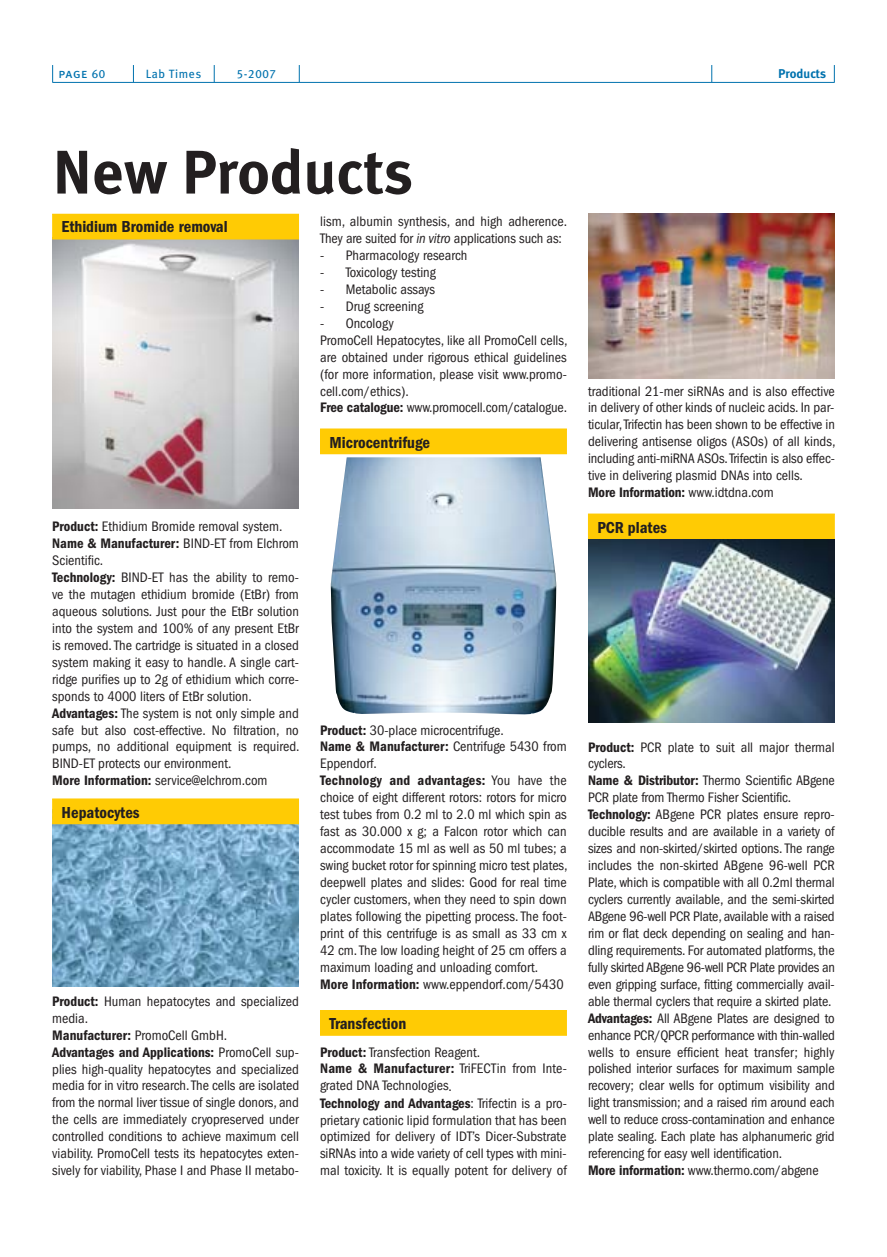
<style>
.page{position:relative;width:887px;height:1257px;background:#fff}
.page>*{position:absolute;margin:0;border:0;box-sizing:border-box;transform-origin:0 0}
.t1{font:700 61.5px "Meta Plus";color:#231f20}
.t2{font:600 condensed 16.5px "Franklin Gothic";color:#231f20}
.t3{font:condensed 14.25px/17px "Franklin Gothic";color:#231f20}
.t4{font:13.5px "Meta Plus Book Caps";color:#0072ae}
.t5{font:700 12.75px "Meta Plus";color:#0072ae}
.t6{font:12px "Meta Plus";letter-spacing:.05em;color:#0072ae}
.t7{font:12px "Meta Plus Book Caps";color:#0072ae}
.s1{font-size:12px}
.s2{font-style:italic}
.s3{font-weight:600}
</style>
<div class="page">
<hr style="left:52px;top:82px;width:783px;height:1px;background:#0072ae">
<svg style="left:52px;top:65px;width:1px;height:17px"></svg>
<svg style="left:133px;top:65px;width:1px;height:17px"></svg>
<svg style="left:711px;top:65px;width:1px;height:17px"></svg>
<svg style="left:834px;top:65px;width:1px;height:17px"></svg>
<svg style="left:299px;top:65px;width:1px;height:17px"></svg>
<svg style="left:214px;top:65px;width:1px;height:17px"></svg>
<div style="left:321px;top:429px;width:245px;height:25px;background:#ffcb04"></div>
<div style="left:321px;top:1010px;width:245px;height:25px;background:#ffcb04"></div>
<div style="left:320px;top:1010px;width:247px;height:26px;border:1px solid #ffcb04"></div>
<div style="left:588px;top:514px;width:246px;height:25px;background:#ffcb04"></div>
<img style="left:52px;top:239px;width:247px;height:270px">
<img style="left:52px;top:824px;width:247px;height:162px">
<img style="left:331px;top:457px;width:225px;height:257px">
<img style="left:588px;top:214px;width:247px;height:164px">
<img style="left:588px;top:539px;width:247px;height:184px">
<div style="left:53px;top:799px;width:246px;height:25px;background:#ffcb04"></div>
<div style="left:52px;top:798px;width:247px;height:26px;border:1px solid #ffcb04"></div>
<div style="left:53px;top:214px;width:246px;height:25px;background:#ffcb04"></div>
<p class="t4" style="left:59px;top:65px;width:48px">page <span class="s1">60</span></p>
<p class="t6" style="left:146px;top:67px;width:57px">Lab Times</p>
<p class="t7" style="left:237px;top:67px;width:40px">5-2007</p>
<p class="t5" style="left:778px;top:66px;width:50px">Products</p>
<h1 class="t1" style="left:52px;top:136px;width:362px">New Products</h1>
<p class="t3" style="left:320px;top:214px;width:249px">lism, albumin synthesis, and high adherence.<br>They are suited for <span class="s2">in vitro</span> applications such as:</p>
<p class="t3" style="left:320px;top:248px;width:149px">- Pharmacology research</p>
<p class="t3" style="left:320px;top:265px;width:117px">- Toxicology testing</p>
<p class="t3" style="left:320px;top:282px;width:116px">- Metabolic assays</p>
<p class="t3" style="left:320px;top:299px;width:105px">- Drug screening</p>
<p class="t3" style="left:320px;top:316px;width:249px">- Oncology<br>PromoCell Hepatocytes, like all PromoCell cells, are obtained under rigorous ethical guidelines (for more information, please visit www.promo&shy;cell.com/ethics).<br><span class="s3">Free catalogue:</span> www.promocell.com/catalogue.</p>
<p class="t2" style="left:62px;top:221px;width:168px">Ethidium Bromide removal</p>
<p class="t2" style="left:329px;top:437px;width:102px">Microcentrifuge</p>
<p class="t3" style="left:52px;top:519px;width:249px"><span class="s3">Product:</span> Ethidium Bromide removal system.<br><span class="s3">Name &amp; Manufacturer:</span> BIND-ET from Elchrom Scientific.<br><span class="s3">Technology:</span> BIND-ET has the ability to remo&shy;ve the mutagen ethidium bromide (EtBr) from aqueous solutions. Just pour the EtBr solution into the system and 100% of any present EtBr is removed. The cartridge is situated in a closed system making it easy to handle. A single cart&shy;ridge purifies up to 2g of ethidium which corre&shy;sponds to 4000 liters of EtBr solution.<br><span class="s3">Advantages:</span> The system is not only simple and safe but also cost-effective. No filtration, no pumps, no additional equipment is required.<br>BIND-ET protects our environment.<br><span class="s3">More Information:</span> service@elchrom.com</p>
<p class="t2" style="left:62px;top:806px;width:80px">Hepatocytes</p>
<p class="t3" style="left:52px;top:994px;width:248px"><span class="s3">Product:</span> Human hepatocytes and specialized media.<br><span class="s3">Manufacturer:</span> PromoCell GmbH.<br><span class="s3">Advantages and Applications:</span> PromoCell sup&shy;plies high-quality hepatocytes and specialized media for in vitro research. The cells are isolated from the normal liver tissue of single donors, and the cells are immediately cryopreserved under controlled conditions to achieve maximum cell viability. PromoCell tests its hepatocytes exten&shy;sively for viability, Phase I and Phase II metabo-</p>
<p class="t3" style="left:320px;top:722px;width:249px"><span class="s3">Product:</span> 30-place microcentrifuge.<br><span class="s3">Name &amp; Manufacturer:</span> Centrifuge 5430 from Eppendorf.<br><span class="s3">Technology and advantages:</span> You have the choice of eight different rotors: rotors for micro test tubes from 0.2 ml to 2.0 ml which spin as fast as 30.000 x g; a Falcon rotor which can accommodate 15 ml as well as 50 ml tubes; a swing bucket rotor for spinning micro test plates, deepwell plates and slides: Good for real time cycler customers, when they need to spin down plates following the pipetting process. The foot&shy;print of this centrifuge is as small as 33 cm x 42 cm. The low loading height of 25 cm offers a maximum loading and unloading comfort.<br><span class="s3">More Information:</span> www.eppendorf.com/5430</p>
<p class="t2" style="left:329px;top:1018px;width:78px">Transfection</p>
<p class="t3" style="left:320px;top:1044px;width:248px"><span class="s3">Product:</span> Transfection Reagent.<br><span class="s3">Name &amp; Manufacturer:</span> TriFECTin from Inte&shy;grated DNA Technologies.<br><span class="s3">Technology and Advantages</span>: Trifectin is a pro&shy;prietary cationic lipid formulation that has been optimized for delivery of IDT’s Dicer-Substrate siRNAs into a wide variety of cell types with mini&shy;mal toxicity. It is equally potent for delivery of</p>
<p class="t3" style="left:588px;top:383px;width:249px">traditional 21-mer siRNAs and is also effective in delivery of other kinds of nucleic acids. In par&shy;ticular, Trifectin has been shown to be effective in delivering antisense oligos (ASOs) of all kinds, including anti-miRNA ASOs. Trifectin is also effec&shy;tive in delivering plasmid DNAs into cells.<br><span class="s3">More Information:</span> www.idtdna.com</p>
<p class="t2" style="left:597px;top:522px;width:71px">PCR plates</p>
<p class="t3" style="left:588px;top:739px;width:248px"><span class="s3">Product:</span> PCR plate to suit all major thermal cyclers.<br><span class="s3">Name &amp; Distributor:</span> Thermo Scientific ABgene PCR plate from Thermo Fisher Scientific.<br><span class="s3">Technology:</span> ABgene PCR plates ensure repro&shy;ducible results and are available in a variety of sizes and non-skirted/skirted options. The range includes the non-skirted ABgene 96-well PCR Plate, which is compatible with all 0.2ml thermal cyclers currently available, and the semi-skirted ABgene 96-well PCR Plate, available with a raised rim or flat deck depending on sealing and han&shy;dling requirements. For automated platforms, the fully skirted ABgene 96-well PCR Plate provides an even gripping surface, fitting commercially avail&shy;able thermal cyclers that require a skirted plate.<br><span class="s3">Advantages:</span> All ABgene Plates are designed to enhance PCR/QPCR performance with thin-walled wells to ensure efficient heat transfer; highly polished interior surfaces for maximum sample recovery; clear wells for optimum visibility and light transmission; and a raised rim around each well to reduce cross-contamination and enhance plate sealing. Each plate has alphanumeric grid referencing for easy well identification.<br><span class="s3">More information:</span> www.thermo.com/abgene</p>
</div>
